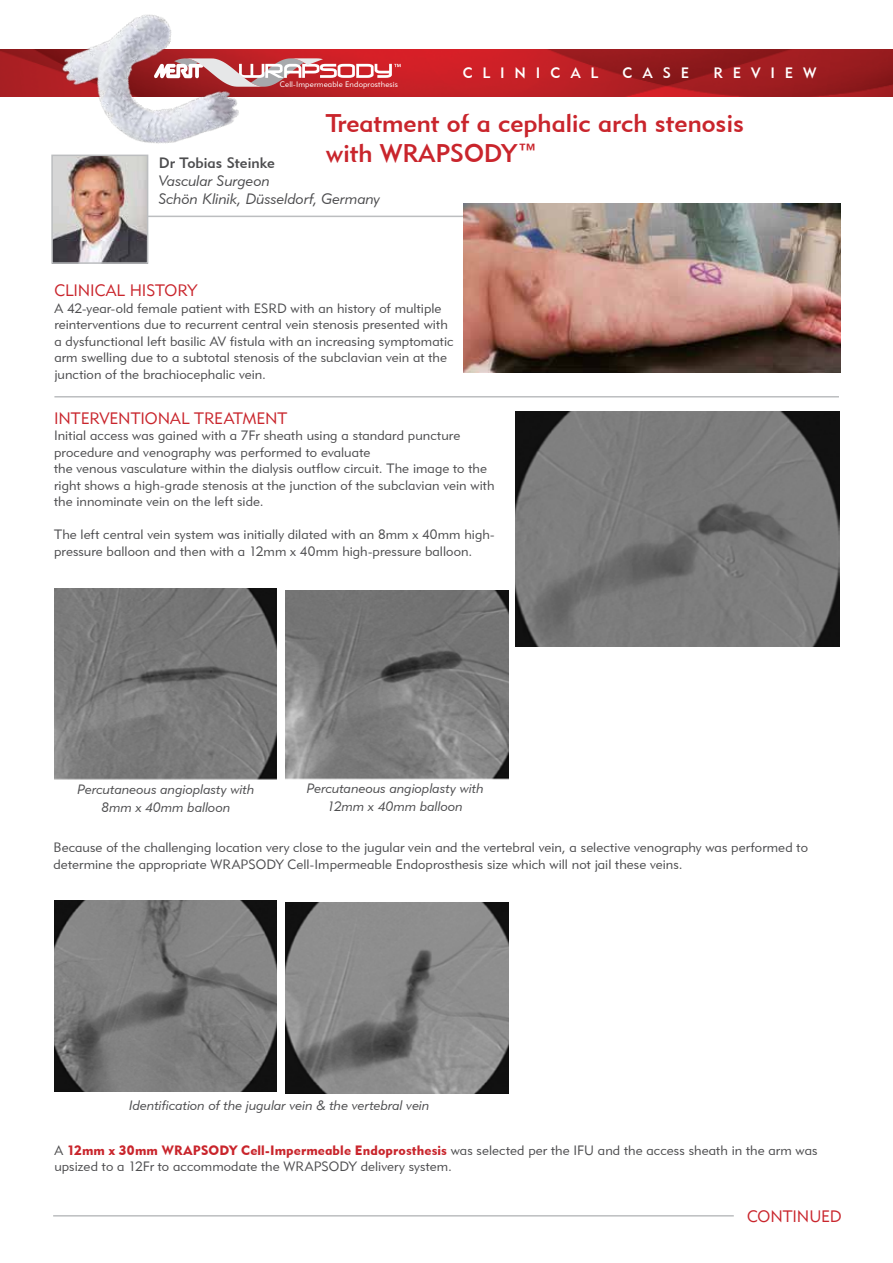
<style>
.page{position:relative;width:893px;height:1263px;background:#fff}
.page>*{position:absolute;margin:0;border:0;box-sizing:border-box;transform-origin:0 0}
.t1{font:25.5px/30px "Geometric 415 BT Medium A";color:#c9252c}
.t2{font:16.5px "Geometric 415 BT Lite A";letter-spacing:-.005em;color:#c9252c}
.t3{font:15px/18px "Geometric 415 BT Lite Italic A";color:#4d4d4f}
.t4{font:15px "Geometric 415 BT Medium A";letter-spacing:.66em;color:#fff}
.t5{font:15px "Geometric 415 BT Medium A";color:#4d4d4f}
.t6{font:13.5px/16.5px "Geometric 415 BT Lite A";letter-spacing:.01em;color:#4d4d4f}
.t7{font:13.5px/18px "Geometric 415 BT Lite Italic A";letter-spacing:.005em;color:#4d4d4f;text-align:center}
.t8{font:7.95px "Geometric 415 BT Lite A";letter-spacing:.02em;color:#fff}
.s1{font-family:"Geometric 415 BT Black A";color:#c9252c}
</style>
<div class="page">
<img style="left:0;top:50px;width:893px;height:46px">
<hr style="left:53px;top:216px;width:788px;height:1px;background:#bcbec0">
<hr style="left:53px;top:1215px;width:681px;height:1px;background:#bcbec0">
<hr style="left:54px;top:396px;width:785px;height:1px;background:#bcbec0">
<img style="left:18px;top:14px;width:278px;height:197px">
<svg style="left:154px;top:58px;width:247px;height:29px"></svg>
<img style="left:54px;top:158px;width:91px;height:103px">
<div style="left:51px;top:155px;width:97px;height:109px;border:2px solid #bcbec0"></div>
<img style="left:464px;top:204px;width:376px;height:168px">
<img style="left:516px;top:411px;width:323px;height:235px">
<img style="left:54px;top:589px;width:223px;height:191px">
<img style="left:54px;top:900px;width:223px;height:192px">
<img style="left:286px;top:590px;width:223px;height:190px">
<img style="left:286px;top:902px;width:223px;height:191px">
<p class="t4" style="left:463px;top:67px;width:137px">CLINICAL</p>
<p class="t4" style="left:622px;top:67px;width:68px">CASE</p>
<p class="t4" style="left:713px;top:67px;width:105px">REVIEW</p>
<h1 class="t1" style="left:326px;top:110px;width:420px">Treatment of a cephalic arch stenosis with WRAPSODY™</h1>
<p class="t8" style="left:280px;top:81px;width:120px">Cell-Impermeable Endoprosthesis</p>
<p class="t5" style="left:159px;top:157px;width:118px">Dr Tobias Steinke</p>
<p class="t3" style="left:159px;top:173px;width:223px">Vascular Surgeon<br>Schön Klinik, Düsseldorf, Germany</p>
<p class="t2" style="left:54px;top:284px;width:144px">CLINICAL HISTORY</p>
<p class="t6" style="left:54px;top:301px;width:401px">A 42-year-old female patient with ESRD with an history of multiple reinterventions due to recurrent central vein stenosis presented with a dysfunctional left basilic AV fistula with an increasing symptomatic arm swelling due to a subtotal stenosis of the subclavian vein at the junction of the brachiocephalic vein.</p>
<p class="t2" style="left:54px;top:412px;width:235px">INTERVENTIONAL TREATMENT</p>
<p class="t6" style="left:54px;top:429px;width:442px">Initial access was gained with a 7Fr sheath using a standard puncture procedure and venography was performed to evaluate<br>the venous vasculature within the dialysis outflow circuit. The image to the right shows a high-grade stenosis at the junction of the subclavian vein with the innominate vein on the left side.</p>
<p class="t6" style="left:54px;top:528px;width:442px">The left central vein system was initially dilated with an 8mm x 40mm high&shy;pressure balloon and then with a 12mm x 40mm high-pressure balloon.</p>
<p class="t7" style="left:77px;top:782px;width:179px">Percutaneous angioplasty with<br>8mm x 40mm balloon</p>
<p class="t7" style="left:307px;top:781px;width:179px">Percutaneous angioplasty with<br>12mm x 40mm balloon</p>
<p class="t6" style="left:54px;top:840px;width:756px">Because of the challenging location very close to the jugular vein and the vertebral vein, a selective venography was performed to determine the appropriate WRAPSODY Cell-Impermeable Endoprosthesis size which will not jail these veins.</p>
<p class="t7" style="left:129px;top:1098px;width:302px">Identification of the jugular vein &amp; the vertebral vein</p>
<p class="t6" style="left:54px;top:1143px;width:765px">A <span class="s1">12mm x 30mm WRAPSODY Cell-Impermeable Endoprosthesis</span> was selected per the IFU and the access sheath in the arm was upsized to a 12Fr to accommodate the WRAPSODY delivery system.</p>
<p class="t2" style="left:747px;top:1209px;width:96px">CONTINUED</p>
</div>
